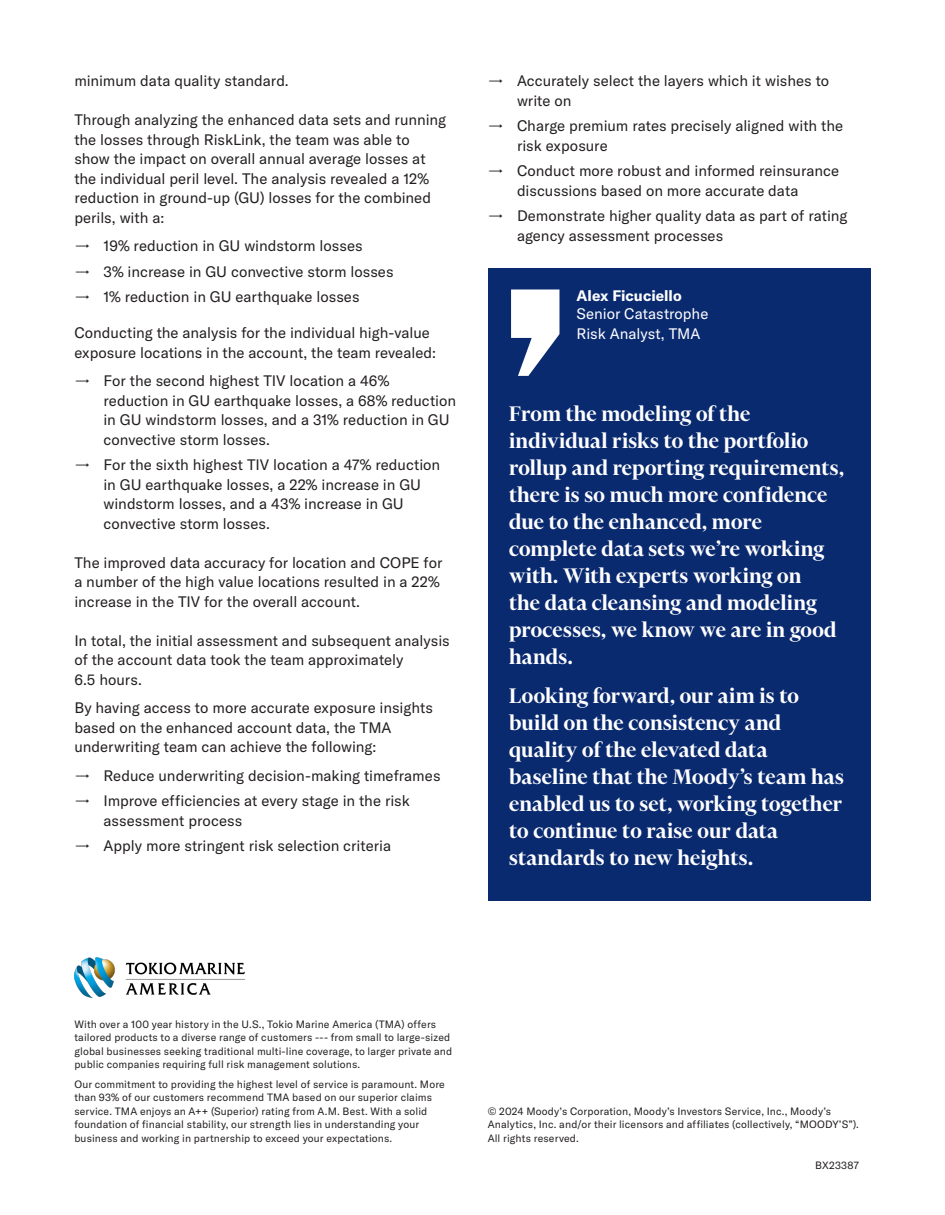
<style>
.page{position:relative;width:945px;height:1215px;background:#fff}
.page>*{position:absolute;margin:0;border:0;box-sizing:border-box;transform-origin:0 0}
.Quote_16_18{font:600 24px/27px "Financier Display";letter-spacing:.005em;color:#fff}
.Body_10_13{font:15px/19.5px "GT America";color:#231f20}
.Quote_attribution_9_12{font:15px/18px "GT America";color:#fff}
.Legal_7_9{font:10.5px/13.5px "GT America";letter-spacing:.015em;color:#231f20}
.Footer__7_7{font:10.5px/13.5px "GT America";letter-spacing:.015em;color:#231f20}
.Folio__7_7{font:10.5px "GT America";letter-spacing:.02em;color:#231f20}
.s1{font-weight:700}
</style>
<div class="page">
<div style="left:488px;top:268px;width:383px;height:634px;background:#0a2a70"></div>
<svg style="left:511px;top:289px;width:48px;height:87px"></svg>
<img style="left:75px;top:957px;width:169px;height:40px">
<p class="Body_10_13" style="left:74px;top:71px;width:216px">minimum data quality standard.</p>
<p class="Body_10_13" style="left:74px;top:110px;width:373px">Through analyzing the enhanced data sets and running the losses through RiskLink, the team was able to show the impact on overall annual average losses at the individual peril level. The analysis revealed a 12% reduction in ground-up (GU) losses for the combined perils, with a:</p>
<p class="Body_10_13" style="left:74px;top:236px;width:290px">→ 19% reduction in GU windstorm losses</p>
<p class="Body_10_13" style="left:74px;top:262px;width:321px">→ 3% increase in GU convective storm losses</p>
<p class="Body_10_13" style="left:74px;top:287px;width:287px">→ 1% reduction in GU earthquake losses</p>
<p class="Body_10_13" style="left:74px;top:323px;width:363px">Conducting the analysis for the individual high-value exposure locations in the account, the team revealed:</p>
<p class="Body_10_13" style="left:104px;top:371px;width:354px;text-indent:-29px">→ For the second highest TIV location a 46% reduction in GU earthquake losses, a 68% reduction in GU windstorm losses, and a 31% reduction in GU convective storm losses.</p>
<p class="Body_10_13" style="left:104px;top:455px;width:338px;text-indent:-29px">→ For the sixth highest TIV location a 47% reduction in GU earthquake losses, a 22% increase in GU windstorm losses, and a 43% increase in GU convective storm losses.</p>
<p class="Body_10_13" style="left:74px;top:553px;width:370px">The improved data accuracy for location and COPE for a number of the high value locations resulted in a 22% increase in the TIV for the overall account.</p>
<p class="Body_10_13" style="left:74px;top:631px;width:377px">In total, the initial assessment and subsequent analysis of the account data took the team approximately<br>6.5 hours.</p>
<p class="Body_10_13" style="left:74px;top:698px;width:360px">By having access to more accurate exposure insights based on the enhanced account data, the TMA underwriting team can achieve the following:</p>
<p class="Body_10_13" style="left:74px;top:766px;width:368px">→ Reduce underwriting decision-making timeframes</p>
<p class="Body_10_13" style="left:104px;top:791px;width:308px;text-indent:-29px">→ Improve efficiencies at every stage in the risk assessment process</p>
<p class="Body_10_13" style="left:74px;top:836px;width:318px">→ Apply more stringent risk selection criteria</p>
<p class="Body_10_13" style="left:517px;top:71px;width:314px;text-indent:-29px">→ Accurately select the layers which it wishes to write on</p>
<p class="Body_10_13" style="left:517px;top:116px;width:328px;text-indent:-29px">→ Charge premium rates precisely aligned with the risk exposure</p>
<p class="Body_10_13" style="left:517px;top:161px;width:324px;text-indent:-29px">→ Conduct more robust and informed reinsurance discussions based on more accurate data</p>
<p class="Body_10_13" style="left:517px;top:206px;width:332px;text-indent:-29px">→ Demonstrate higher quality data as part of rating agency assessment processes</p>
<p class="Quote_attribution_9_12" style="left:577px;top:287px;width:133px"><span class="s1">Alex Ficuciello<br></span>Senior Catastrophe</p>
<p class="Quote_attribution_9_12" style="left:577px;top:325px;width:125px">Risk Analyst, TMA</p>
<p class="Quote_16_18" style="left:509px;top:400px;width:337px">From the modeling of the individual risks to the portfolio rollup and reporting requirements, there is so much more confidence due to the enhanced, more complete data sets we’re working with. With experts working on<br>the data cleansing and modeling processes, we know we are in good hands.</p>
<p class="Quote_16_18" style="left:509px;top:682px;width:336px">Looking forward, our aim is to build on the consistency and quality of the elevated data baseline that the Moody’s team has enabled us to set, working together to continue to raise our data standards to new heights.</p>
<p class="Legal_7_9" style="left:74px;top:1017px;width:379px">With over a 100 year history in the U.S., Tokio Marine America (TMA) offers tailored products to a diverse range of customers --- from small to large-sized global businesses seeking traditional multi-line coverage, to larger private and public companies requiring full risk management solutions.</p>
<p class="Legal_7_9" style="left:74px;top:1077px;width:372px">Our commitment to providing the highest level of service is paramount. More than 93% of our customers recommend TMA based on our superior claims service. TMA enjoys an A++ (Superior) rating from A.M. Best. With a solid foundation of financial stability, our strength lies in understanding your business and working in partnership to exceed your expectations.</p>
<p class="Footer__7_7" style="left:488px;top:1104px;width:373px">© 2024 Moody’s Corporation, Moody’s Investors Service, Inc., Moody’s<br>Analytics, Inc. and/or their licensors and affiliates (collectively, “MOODY’S”).<br>All rights reserved.</p>
<p class="Folio__7_7" style="left:815px;top:1159px;width:45px">BX23387</p>
</div>
